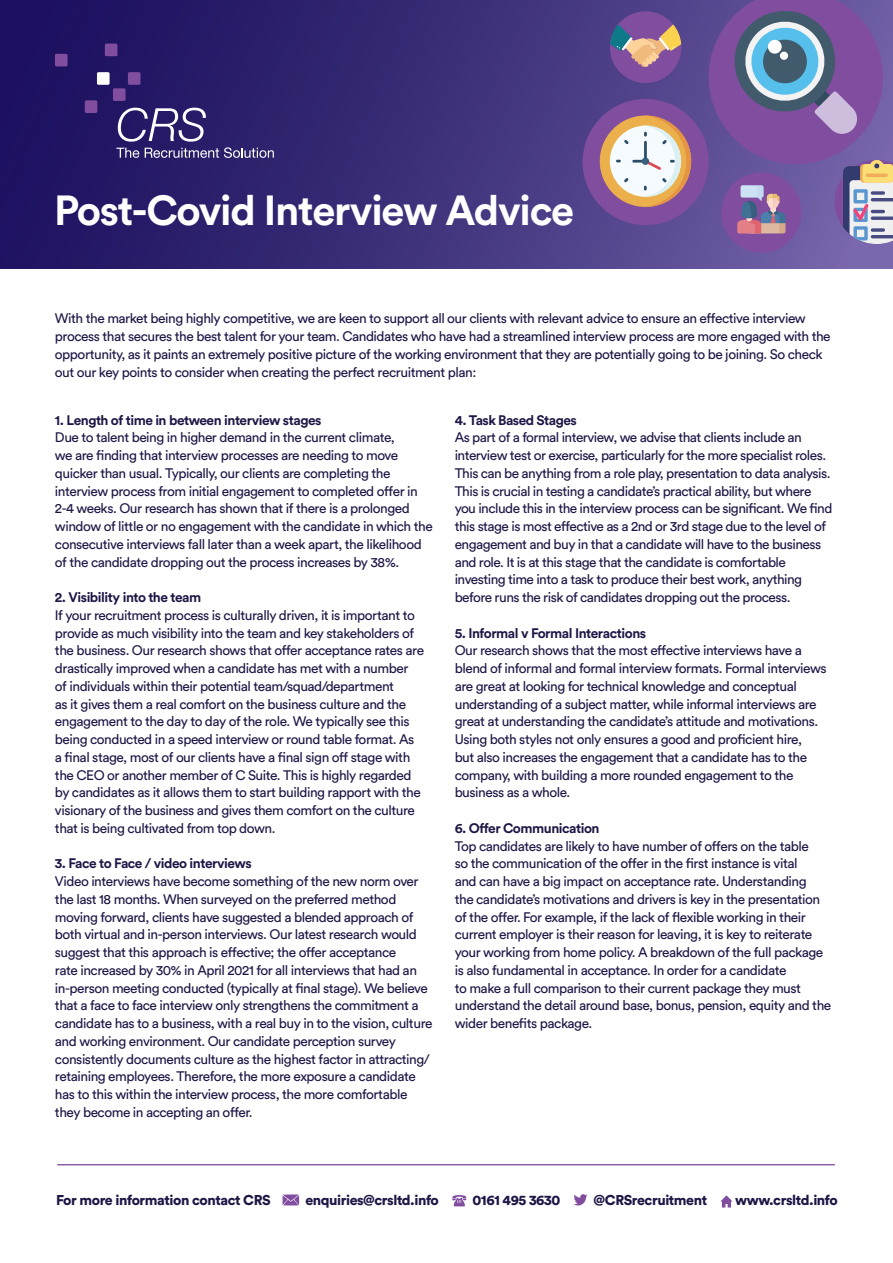
<style>
.page{position:relative;width:893px;height:1263px;background:#fff}
.page>*{position:absolute;margin:0;border:0;box-sizing:border-box;transform-origin:0 0}
.t1{font:700 41.7px "Circular Pro";letter-spacing:-.03em;color:#fff}
.t2{font:900 14.1px "Circular Pro";letter-spacing:-.03em;color:#1f1646}
.t3{font:13.65px/17.7px "Circular Pro";letter-spacing:-.035em;color:#1f1646}
.t4{font:700 13.65px "Circular Pro";letter-spacing:-.035em;color:#1f1646}
</style>
<div class="page">
<div style="left:0;top:0;width:893px;height:269px;background:linear-gradient(to right,#120857,#7464a9)"></div>
<div style="left:97px;top:72px;width:13px;height:13px;background:#fff;border-radius:2px"></div>
<div style="left:128px;top:72px;width:13px;height:13px;background:#814d9f;border-radius:2px"></div>
<div style="left:105px;top:44px;width:12px;height:12px;background:#814d9f;border-radius:2px"></div>
<div style="left:55px;top:54px;width:13px;height:12px;background:#814d9f;border-radius:2px"></div>
<div style="left:85px;top:100px;width:12px;height:13px;background:#814d9f;border-radius:2px"></div>
<div style="left:113px;top:88px;width:13px;height:13px;background:#814d9f;border-radius:2px"></div>
<svg style="left:116px;top:108px;width:158px;height:50px;background:#494080"></svg>
<hr style="left:57px;top:1164px;width:778px;height:1px;background:#814d9f">
<svg style="left:283px;top:1194px;width:16px;height:11px"></svg>
<svg style="left:452px;top:1195px;width:14px;height:11px"></svg>
<svg style="left:574px;top:1194px;width:13px;height:11px"></svg>
<svg style="left:720px;top:1195px;width:13px;height:12px"></svg>
<div style="left:583px;top:99px;width:126px;height:126px;background:#814d9f;border-radius:50%"></div>
<div style="left:600px;top:116px;width:91px;height:91px;background:#ebb04b;border-radius:50%"></div>
<div style="left:610px;top:126px;width:71px;height:71px;background:#f5fbfe;border-radius:50%"></div>
<svg style="left:616px;top:116px;width:75px;height:91px"></svg>
<div style="left:642px;top:158px;width:7px;height:7px;background:#375f7e;border-radius:50%"></div>
<div style="left:721px;top:172px;width:80px;height:81px;background:#814d9f;border-radius:50%"></div>
<svg style="left:709px;top:0;width:184px;height:244px;background:#7e6ba4"></svg>
<div style="left:610px;top:11px;width:71px;height:72px;background:#814d9f;border-radius:50%"></div>
<svg style="left:610px;top:24px;width:71px;height:43px"></svg>
<p class="t1" style="left:54px;top:182px;width:522px">Post-Covid Interview Advice</p>
<p class="t3" style="left:55px;top:309px;width:777px">With the market being highly competitive, we are keen to support all our clients with relevant advice to ensure an effective interview process that secures the best talent for your team. Candidates who have had a streamlined interview process are more engaged with the opportunity, as it paints an extremely positive picture of the working environment that they are potentially going to be joining. So check out our key points to consider when creating the perfect recruitment plan:</p>
<p class="t4" style="left:55px;top:410px;width:268px">1. Length of time in between interview stages</p>
<p class="t3" style="left:55px;top:428px;width:379px">Due to talent being in higher demand in the current climate,<br>we are finding that interview processes are needing to move quicker than usual. Typically, our clients are completing the interview process from initial engagement to completed offer in 2-4 weeks. Our research has shown that if there is a prolonged window of little or no engagement with the candidate in which the consecutive interviews fall later than a week apart, the likelihood of the candidate dropping out the process increases by 38%.</p>
<p class="t4" style="left:55px;top:588px;width:148px">2. Visibility into the team</p>
<p class="t3" style="left:55px;top:605px;width:371px">If your recruitment process is culturally driven, it is important to provide as much visibility into the team and key stakeholders of the business. Our research shows that offer acceptance rates are drastically improved when a candidate has met with a number<br>of individuals within their potential team/squad/department<br>as it gives them a real comfort on the business culture and the engagement to the day to day of the role. We typically see this being conducted in a speed interview or round table format. As a final stage, most of our clients have a final sign off stage with the CEO or another member of C Suite. This is highly regarded by candidates as it allows them to start building rapport with the visionary of the business and gives them comfort on the culture that is being cultivated from top down.</p>
<p class="t4" style="left:55px;top:854px;width:198px">3. Face to Face / video interviews</p>
<p class="t3" style="left:55px;top:872px;width:379px">Video interviews have become something of the new norm over the last 18 months. When surveyed on the preferred method moving forward, clients have suggested a blended approach of both virtual and in-person interviews. Our latest research would suggest that this approach is effective; the offer acceptance<br>rate increased by 30% in April 2021 for all interviews that had an in-person meeting conducted (typically at final stage). We believe that a face to face interview only strengthens the commitment a candidate has to a business, with a real buy in to the vision, culture and working environment. Our candidate perception survey consistently documents culture as the highest factor in attracting/ retaining employees. Therefore, the more exposure a candidate has to this within the interview process, the more comfortable they become in accepting an offer.</p>
<p class="t4" style="left:455px;top:410px;width:123px">4. Task Based Stages</p>
<p class="t3" style="left:455px;top:428px;width:379px">As part of a formal interview, we advise that clients include an interview test or exercise, particularly for the more specialist roles.<br>This can be anything from a role play, presentation to data analysis.<br>This is crucial in testing a candidate’s practical ability, but where you include this in the interview process can be significant. We find this stage is most effective as a 2nd or 3rd stage due to the level of engagement and buy in that a candidate will have to the business and role. It is at this stage that the candidate is comfortable investing time into a task to produce their best work, anything before runs the risk of candidates dropping out the process.</p>
<p class="t4" style="left:455px;top:623px;width:193px">5. Informal v Formal Interactions</p>
<p class="t3" style="left:455px;top:641px;width:373px">Our research shows that the most effective interviews have a blend of informal and formal interview formats. Formal interviews are great at looking for technical knowledge and conceptual understanding of a subject matter, while informal interviews are great at understanding the candidate’s attitude and motivations.<br>Using both styles not only ensures a good and proficient hire,<br>but also increases the engagement that a candidate has to the company, with building a more rounded engagement to the business as a whole.</p>
<p class="t4" style="left:455px;top:819px;width:146px">6. Offer Communication</p>
<p class="t3" style="left:455px;top:836px;width:378px">Top candidates are likely to have number of offers on the table<br>so the communication of the offer in the first instance is vital<br>and can have a big impact on acceptance rate. Understanding<br>the candidate’s motivations and drivers is key in the presentation of the offer. For example, if the lack of flexible working in their current employer is their reason for leaving, it is key to reiterate your working from home policy. A breakdown of the full package is also fundamental in acceptance. In order for a candidate<br>to make a full comparison to their current package they must understand the detail around base, bonus, pension, equity and the wider benefits package.</p>
<p class="t2" style="left:56px;top:1191px;width:216px">For more information contact CRS</p>
<p class="t2" style="left:305px;top:1191px;width:135px">enquiries@crsltd.info</p>
<p class="t2" style="left:472px;top:1191px;width:89px">0161 495 3630</p>
<p class="t2" style="left:594px;top:1191px;width:115px">@CRSrecruitment</p>
<p class="t2" style="left:735px;top:1191px;width:104px">www.crsltd.info</p>
</div>
